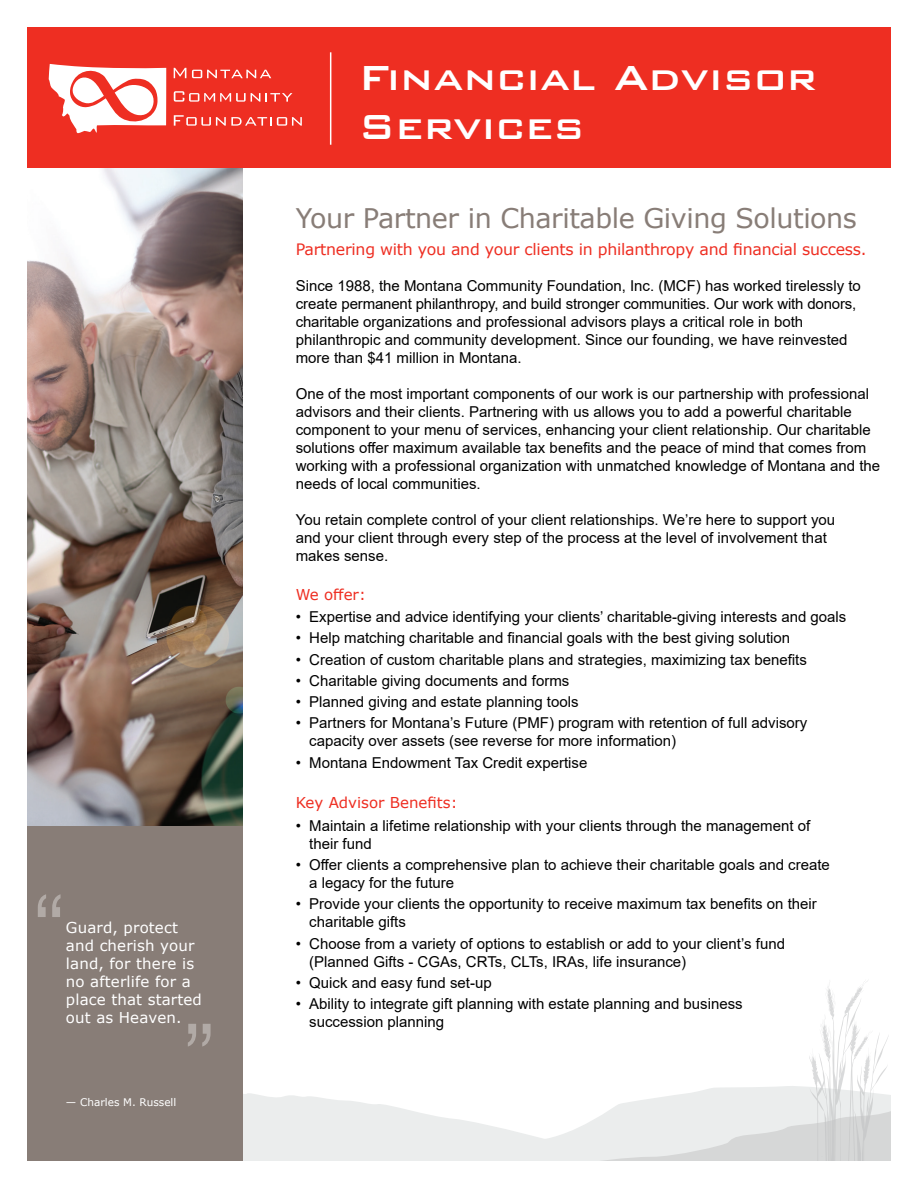
<style>
.page{position:relative;width:918px;height:1188px;background:#fff}
.page>*{position:absolute;margin:0;border:0;box-sizing:border-box;transform-origin:0 0}
.t1{font:500 46.5px/49.5px "Bank Gothic BT";color:#fff}
.t2{font:27px "Verdana";letter-spacing:-.015em;color:#887d77}
.t3{font:15.75px "Verdana";letter-spacing:-.015em;color:#ee2e22}
.tabs{font:15px/18px "Arial";color:#000}
.copy{font:15px/18px "Arial";color:#000}
.t4{font:15px/18px "Verdana";letter-spacing:.01em;color:#fff}
.subhead{font:15px "Verdana";color:#ee2e22}
.t5{font:10.5px "Verdana";color:#fff}
</style>
<div class="page">
<div style="left:27px;top:762px;width:215px;height:399px;background:#887d77"></div>
<img style="left:27px;top:168px;width:215px;height:657px">
<div style="left:27px;top:27px;width:864px;height:141px;background:#ee2e22"></div>
<svg style="left:174px;top:68px;width:12px;height:10px"></svg>
<svg style="left:192px;top:70px;width:79px;height:8px"></svg>
<svg style="left:174px;top:91px;width:118px;height:11px"></svg>
<svg style="left:174px;top:115px;width:128px;height:11px"></svg>
<svg style="left:49px;top:64px;width:117px;height:69px"></svg>
<hr style="left:330px;top:52px;width:1px;height:93px;background:#fff">
<svg style="left:38px;top:894px;width:23px;height:23px"></svg>
<svg style="left:188px;top:1024px;width:23px;height:23px"></svg>
<svg style="left:242px;top:979px;width:649px;height:182px"></svg>
<p class="t4" style="left:66px;top:918px;width:137px">Guard, protect and cherish your land, for there is no afterlife for a place that started out as Heaven.</p>
<p class="t5" style="left:66px;top:1095px;width:112px">— Charles M. Russell</p>
<p class="t1" style="left:358px;top:52px;width:461px">Financial Advisor<br>Services</p>
<p class="t2" style="left:296px;top:199px;width:563px">Your Partner in Charitable Giving Solutions</p>
<p class="t3" style="left:296px;top:238px;width:572px">Partnering with you and your clients in philanthropy and financial success.</p>
<p class="copy" style="left:296px;top:276px;width:567px">Since 1988, the Montana Community Foundation, Inc. (MCF) has worked tirelessly to create permanent philanthropy, and build stronger communities. Our work with donors, charitable organizations and professional advisors plays a critical role in both</p>
<p class="copy" style="left:296px;top:330px;width:553px">philanthropic and community development. Since our founding, we have reinvested more than $41 million in Montana.</p>
<p class="copy" style="left:296px;top:384px;width:586px">One of the most important components of our work is our partnership with professional advisors and their clients. Partnering with us allows you to add a powerful charitable component to your menu of services, enhancing your client relationship. Our charitable solutions offer maximum available tax benefits and the peace of mind that comes from working with a professional organization with unmatched knowledge of Montana and the needs of local communities.</p>
<p class="copy" style="left:296px;top:510px;width:541px">You retain complete control of your client relationships. We’re here to support you and your client through every step of the process at the level of involvement that makes sense.</p>
<p class="subhead" style="left:296px;top:584px;width:72px">We offer:</p>
<p class="tabs" style="left:296px;top:608px;width:552px">• Expertise and advice identifying your clients’ charitable-giving interests and goals</p>
<p class="tabs" style="left:296px;top:629px;width:496px">• Help matching charitable and financial goals with the best giving solution</p>
<p class="tabs" style="left:296px;top:650px;width:513px">• Creation of custom charitable plans and strategies, maximizing tax benefits</p>
<p class="tabs" style="left:296px;top:672px;width:275px">• Charitable giving documents and forms</p>
<p class="tabs" style="left:296px;top:693px;width:284px">• Planned giving and estate planning tools</p>
<p class="tabs" style="left:309px;top:714px;width:500px;text-indent:-14px">• Partners for Montana’s Future (PMF) program with retention of full advisory capacity over assets (see reverse for more information)</p>
<p class="tabs" style="left:296px;top:753px;width:293px">• Montana Endowment Tax Credit expertise</p>
<p class="subhead" style="left:296px;top:793px;width:163px">Key Advisor Benefits:</p>
<p class="tabs" style="left:309px;top:816px;width:503px;text-indent:-14px">• Maintain a lifetime relationship with your clients through the management of their fund</p>
<p class="tabs" style="left:309px;top:856px;width:522px;text-indent:-14px">• Offer clients a comprehensive plan to achieve their charitable goals and create a legacy for the future</p>
<p class="tabs" style="left:309px;top:895px;width:509px;text-indent:-14px">• Provide your clients the opportunity to receive maximum tax benefits on their charitable gifts</p>
<p class="tabs" style="left:309px;top:934px;width:477px;text-indent:-14px">• Choose from a variety of options to establish or add to your client’s fund (Planned Gifts - CGAs, CRTs, CLTs, IRAs, life insurance)</p>
<p class="tabs" style="left:296px;top:973px;width:198px">• Quick and easy fund set-up</p>
<p class="tabs" style="left:309px;top:995px;width:435px;text-indent:-14px">• Ability to integrate gift planning with estate planning and business succession planning</p>
</div>
